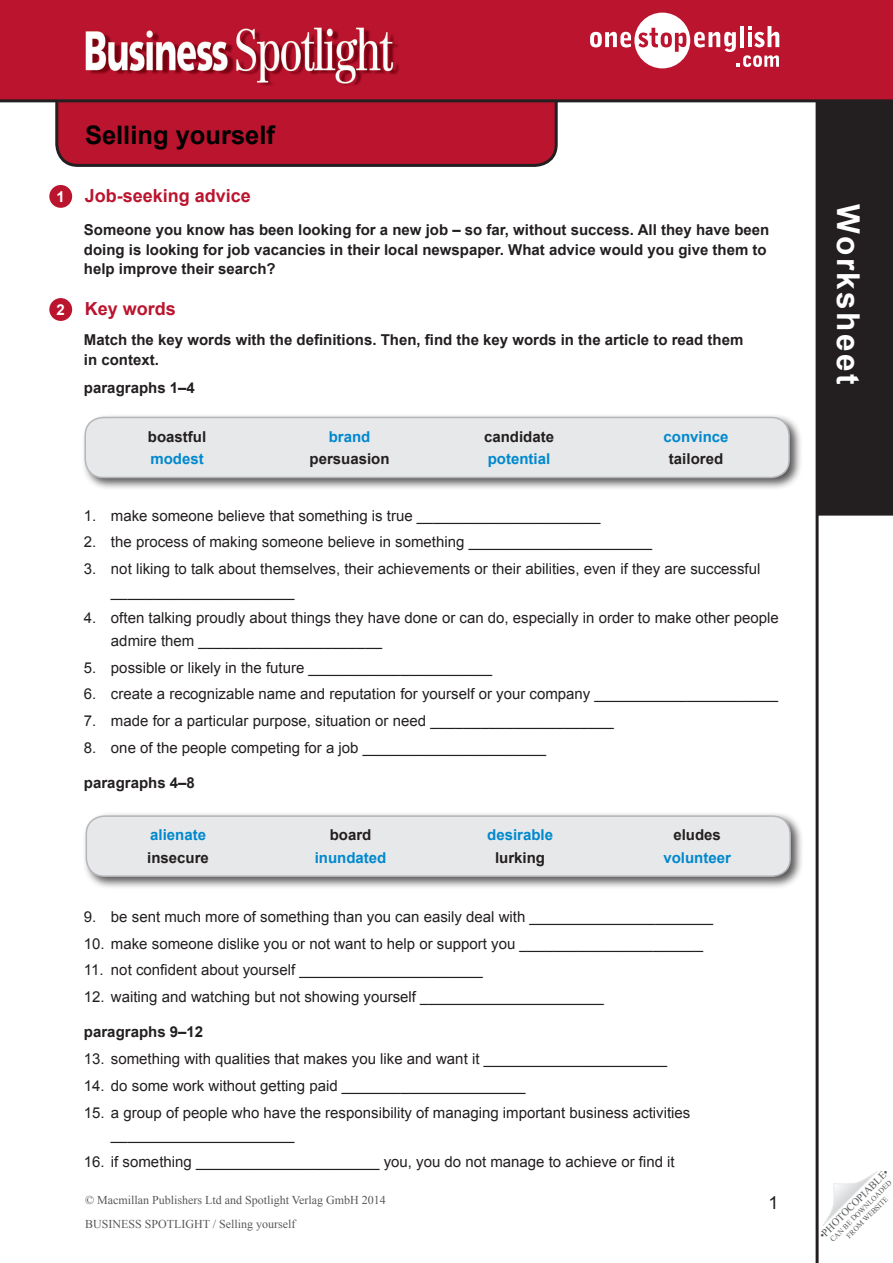
<style>
.page{position:relative;width:893px;height:1263px;background:#fff}
.page>*{position:absolute;margin:0;border:0;box-sizing:border-box;transform-origin:0 0}
.t1{font:700 31.5px "Arial";letter-spacing:.08em;color:#fff}
.t2{font:700 25.5px "Arial";color:#000}
.t3{font:700 18px "Arial";color:#bb142e}
.t4{font:18px "Arial";color:#231f20}
.t5{font:15px/22.5px "Arial";color:#231f20}
.worksheet_regular{font:700 15px/19.5px "Arial";color:#231f20}
.worksheet_regular-2{font:700 15px "Arial";color:#0088ce}
.t6{font:12px "Times New Roman";color:#57585a}
.t7{font:10.5px "Times New Roman";color:#57585a}
.t8{font:7.5px/9px "Times New Roman";color:#57585a;text-align:center}
.s1{font-size:15px;color:#fff}
</style>
<div class="page">
<svg style="left:822px;top:1171px;width:55px;height:55px"></svg>
<hr style="left:816px;top:99px;width:3px;height:1164px;background:#231f20">
<div style="left:818px;top:99px;width:74px;height:416px;background:#231f20"></div>
<div style="left:817px;top:99px;width:76px;height:417px;border:2px solid #231f20"></div>
<svg style="left:55px;top:102px;width:503px;height:65px;background:#b2162e"></svg>
<div style="left:0;top:0;width:893px;height:101px;background:#bb142e"></div>
<img style="left:85px;top:27px;width:314px;height:59px">
<hr style="left:0;top:99px;width:893px;height:3px;background:#231f20">
<svg style="left:590px;top:13px;width:189px;height:55px"></svg>
<div style="left:49px;top:185px;width:23px;height:23px;background:#bb142e;border-radius:50%"></div>
<div style="left:49px;top:298px;width:23px;height:23px;background:#bb142e;border-radius:50%"></div>
<div style="left:81px;top:413px;width:721px;height:78px;background:#231f20;opacity:.75"></div>
<div style="left:85px;top:417px;width:704px;height:60px;background:#e7e8e9;border-radius:18px"></div>
<div style="left:85px;top:417px;width:705px;height:61px;border:2px solid #b6b7bb;border-radius:18px"></div>
<div style="left:82px;top:812px;width:721px;height:77px;background:#231f20;opacity:.75"></div>
<div style="left:86px;top:816px;width:704px;height:60px;background:#e7e8e9;border-radius:18px"></div>
<div style="left:86px;top:815px;width:705px;height:62px;border:2px solid #b6b7bb;border-radius:18px"></div>
<p class="t2" style="left:85px;top:118px;width:191px">Selling yourself</p>
<p class="t2" style="left:85px;top:118px;width:228px">Powers in the East</p>
<p class="t3" style="left:56px;top:184px;width:196px"><span class="s1">1</span> Job-seeking advice</p>
<p class="worksheet_regular" style="left:84px;top:220px;width:687px">Someone you know has been looking for a new job – so far, without success. All they have been doing is looking for job vacancies in their local newspaper. What advice would you give them to help improve their search?</p>
<p class="t3" style="left:56px;top:297px;width:121px"><span class="s1">2</span> Key words</p>
<p class="worksheet_regular" style="left:84px;top:331px;width:661px">Match the key words with the definitions. Then, find the key words in the article to read them in context.</p>
<p class="worksheet_regular" style="left:84px;top:378px;width:112px">paragraphs 1–4</p>
<p class="worksheet_regular" style="left:148px;top:427px;width:60px">boastful</p>
<p class="worksheet_regular-2" style="left:329px;top:426px;width:43px">brand</p>
<p class="worksheet_regular" style="left:484px;top:427px;width:72px">candidate</p>
<p class="worksheet_regular-2" style="left:663px;top:426px;width:67px">convince</p>
<p class="worksheet_regular-2" style="left:150px;top:449px;width:55px">modest</p>
<p class="worksheet_regular" style="left:309px;top:450px;width:82px">persuasion</p>
<p class="worksheet_regular-2" style="left:488px;top:449px;width:64px">potential</p>
<p class="worksheet_regular" style="left:669px;top:450px;width:56px">tailored</p>
<p class="t5" style="left:84px;top:504px;width:518px">1. make someone believe that something is true ______________________</p>
<p class="t5" style="left:84px;top:531px;width:570px">2. the process of making someone believe in something ______________________</p>
<p class="t5" style="left:111px;top:558px;width:651px;text-indent:-27px">3. not liking to talk about themselves, their achievements or their abilities, even if they are successful ______________________</p>
<p class="t5" style="left:111px;top:607px;width:669px;text-indent:-27px">4. often talking proudly about things they have done or can do, especially in order to make other people admire them ______________________</p>
<p class="t5" style="left:84px;top:656px;width:410px">5. possible or likely in the future ______________________</p>
<p class="t5" style="left:84px;top:683px;width:696px">6. create a recognizable name and reputation for yourself or your company ______________________</p>
<p class="t5" style="left:84px;top:710px;width:531px">7. made for a particular purpose, situation or need ______________________</p>
<p class="t5" style="left:84px;top:736px;width:464px">8. one of the people competing for a job ______________________</p>
<p class="worksheet_regular" style="left:84px;top:773px;width:112px">paragraphs 4–8</p>
<p class="worksheet_regular-2" style="left:150px;top:825px;width:57px">alienate</p>
<p class="worksheet_regular" style="left:330px;top:826px;width:43px">board</p>
<p class="worksheet_regular-2" style="left:487px;top:825px;width:67px">desirable</p>
<p class="worksheet_regular" style="left:673px;top:826px;width:49px">eludes</p>
<p class="worksheet_regular" style="left:147px;top:848px;width:63px">insecure</p>
<p class="worksheet_regular-2" style="left:315px;top:847px;width:73px">inundated</p>
<p class="worksheet_regular" style="left:495px;top:848px;width:52px">lurking</p>
<p class="worksheet_regular-2" style="left:663px;top:847px;width:69px">volunteer</p>
<p class="t5" style="left:84px;top:905px;width:631px">9. be sent much more of something than you can easily deal with ______________________</p>
<p class="t5" style="left:84px;top:932px;width:621px">10. make someone dislike you or not want to help or support you ______________________</p>
<p class="t5" style="left:84px;top:959px;width:400px">11. not confident about yourself ______________________</p>
<p class="t5" style="left:84px;top:986px;width:521px">12. waiting and watching but not showing yourself ______________________</p>
<p class="worksheet_regular" style="left:84px;top:1023px;width:121px">paragraphs 9–12</p>
<p class="t5" style="left:84px;top:1048px;width:585px">13. something with qualities that makes you like and want it ______________________</p>
<p class="t5" style="left:84px;top:1074px;width:443px">14. do some work without getting paid ______________________</p>
<p class="t5" style="left:111px;top:1101px;width:581px;text-indent:-27px">15. a group of people who have the responsibility of managing important business activities ______________________</p>
<p class="t5" style="left:84px;top:1150px;width:592px">16. if something ______________________ you, you do not manage to achieve or find it</p>
<p class="t6" style="left:85px;top:1192px;width:302px">© Macmillan Publishers Ltd and Spotlight Verlag GmbH 2014</p>
<p class="t6" style="left:85px;top:1215px;width:212px">BUSINESS SPOTLIGHT / Selling yourself</p>
<p class="t4" style="left:769px;top:1191px;width:12px">1</p>
<p class="t1" style="left:869px;top:204px;width:182px;rotate:90deg">Worksheet</p>
<p class="t7" style="left:816px;top:1232px;width:95px;rotate:-45deg">•PHOTOCOPIABLE•</p>
<p class="t8" style="left:828px;top:1237px;width:85px;rotate:-45deg">CAN BE DOWNLOADED<br>FROM WEBSITE</p>
</div>
